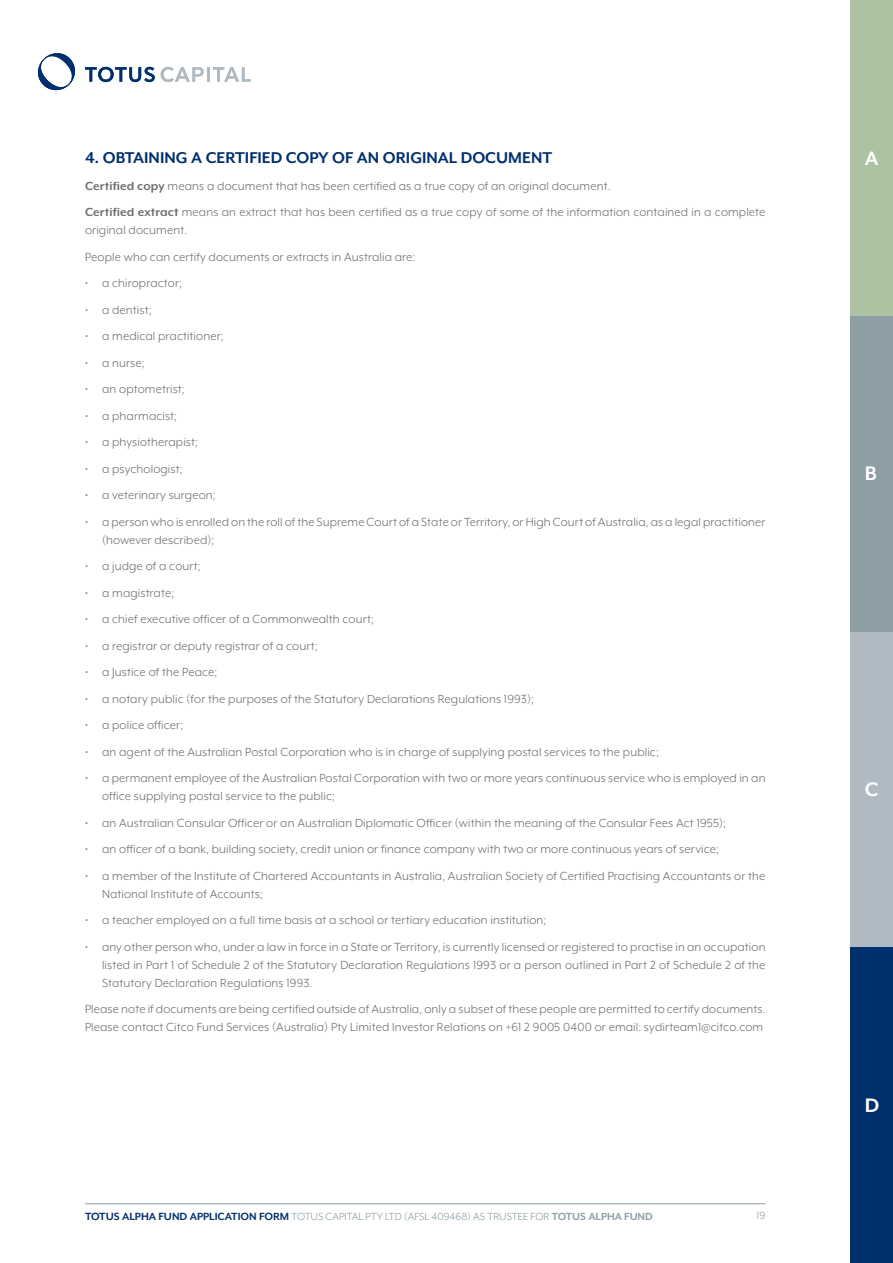
<style>
.page{position:relative;width:893px;height:1263px;background:#fff}
.page>*{position:absolute;margin:0;border:0;box-sizing:border-box;transform-origin:0 0}
.t1{font:700 22.5px "Mr Eaves XL Mod OT";color:#fff}
.t2{font:700 18px "Mr Eaves XL Mod OT";color:#002f6e}
.t3{font:13.5px/18px "Mr Eaves XL Mod OT";letter-spacing:.01em;color:#6d6e71}
.t4{font:12px "Mr Eaves XL Mod OT";color:#8d9fa5}
.t5{font:11.85px "Mr Eaves XL Mod OT";color:#8d9fa5}
.s1{font-weight:700}
.s2{font-weight:700;font-size:12px;color:#002f6e}
</style>
<div class="page">
<hr style="left:85px;top:1203px;width:680px;height:1px;background:#8d9fa5">
<div style="left:850px;top:947px;width:43px;height:316px;background:#002f6e"></div>
<div style="left:850px;top:631px;width:43px;height:316px;background:#afbac2"></div>
<div style="left:850px;top:316px;width:43px;height:315px;background:#8d9fa5"></div>
<div style="left:850px;top:0;width:43px;height:316px;background:#adc2a2"></div>
<svg style="left:38px;top:53px;width:37px;height:37px"></svg>
<svg style="left:85px;top:67px;width:70px;height:15px"></svg>
<svg style="left:161px;top:67px;width:43px;height:15px"></svg>
<hr style="left:207px;top:67px;width:3px;height:15px;background:#afbac2">
<svg style="left:213px;top:67px;width:38px;height:15px"></svg>
<h2 class="t2" style="left:85px;top:149px;width:469px">4. OBTAINING A CERTIFIED COPY OF AN ORIGINAL DOCUMENT</h2>
<p class="t3" style="left:85px;top:172px;width:682px;line-height:26.5px"><span class="s1">Certified copy</span> means a document that has been certified as a true copy of an original document.<br><span class="s1">Certified extract</span> means an extract that has been certified as a true copy of some of the information contained in a complete</p>
<p class="t3" style="left:85px;top:217px;width:332px;line-height:26.5px">original document.<br>People who can certify documents or extracts in Australia are:</p>
<p class="t3" style="left:85px;top:274px;width:98px">• a chiropractor;</p>
<p class="t3" style="left:85px;top:301px;width:68px">• a dentist;</p>
<p class="t3" style="left:85px;top:327px;width:140px">• a medical practitioner;</p>
<p class="t3" style="left:85px;top:354px;width:61px">• a nurse;</p>
<p class="t3" style="left:85px;top:380px;width:101px">• an optometrist;</p>
<p class="t3" style="left:85px;top:407px;width:93px">• a pharmacist;</p>
<p class="t3" style="left:85px;top:433px;width:114px">• a physiotherapist;</p>
<p class="t3" style="left:85px;top:460px;width:99px">• a psychologist;</p>
<p class="t3" style="left:85px;top:486px;width:132px">• a veterinary surgeon;</p>
<p class="t3" style="left:102px;top:513px;width:665px;text-indent:-17px">• a person who is enrolled on the roll of the Supreme Court of a State or Territory, or High Court of Australia, as a legal practitioner (however described);</p>
<p class="t3" style="left:85px;top:557px;width:117px">• a judge of a court;</p>
<p class="t3" style="left:85px;top:584px;width:91px">• a magistrate;</p>
<p class="t3" style="left:85px;top:610px;width:290px">• a chief executive officer of a Commonwealth court;</p>
<p class="t3" style="left:85px;top:637px;width:234px">• a registrar or deputy registrar of a court;</p>
<p class="t3" style="left:85px;top:663px;width:134px">• a Justice of the Peace;</p>
<p class="t3" style="left:85px;top:690px;width:450px">• a notary public (for the purposes of the Statutory Declarations Regulations 1993);</p>
<p class="t3" style="left:85px;top:716px;width:99px">• a police officer;</p>
<p class="t3" style="left:85px;top:743px;width:575px">• an agent of the Australian Postal Corporation who is in charge of supplying postal services to the public;</p>
<p class="t3" style="left:102px;top:769px;width:665px;text-indent:-17px">• a permanent employee of the Australian Postal Corporation with two or more years continuous service who is employed in an office supplying postal service to the public;</p>
<p class="t3" style="left:85px;top:814px;width:642px">• an Australian Consular Officer or an Australian Diplomatic Officer (within the meaning of the Consular Fees Act 1955);</p>
<p class="t3" style="left:85px;top:840px;width:635px">• an officer of a bank, building society, credit union or finance company with two or more continuous years of service;</p>
<p class="t3" style="left:102px;top:867px;width:665px;text-indent:-17px">• a member of the Institute of Chartered Accountants in Australia, Australian Society of Certified Practising Accountants or the<br>National Institute of Accounts;</p>
<p class="t3" style="left:85px;top:911px;width:463px">• a teacher employed on a full time basis at a school or tertiary education institution;</p>
<p class="t3" style="left:102px;top:938px;width:665px;text-align:justify;text-indent:-17px">• any other person who, under a law in force in a State or Territory, is currently licensed or registered to practise in an occupation listed in Part 1 of Schedule 2 of the Statutory Declaration Regulations 1993 or a person outlined in Part 2 of Schedule 2 of the Statutory Declaration Regulations 1993.</p>
<p class="t3" style="left:85px;top:1000px;width:682px">Please note if documents are being certified outside of Australia, only a subset of these people are permitted to certify documents.<br>Please contact Citco Fund Services (Australia) Pty Limited Investor Relations on +61 2 9005 0400 or email: sydirteam1@citco.com</p>
<p class="t5" style="left:85px;top:1210px;width:569px"><span class="s2">TOTUS ALPHA FUND APPLICATION FORM</span> TOTUS CAPITAL PTY LTD (AFSL 409468) AS TRUSTEE FOR <span class="s1">TOTUS ALPHA FUND</span></p>
<p class="t4" style="left:757px;top:1209px;width:10px">19</p>
<h1 class="t1" style="left:865px;top:147px;width:15px">A</h1>
<h1 class="t1" style="left:865px;top:462px;width:13px">B</h1>
<h1 class="t1" style="left:865px;top:778px;width:15px">C</h1>
<h1 class="t1" style="left:865px;top:1094px;width:16px">D</h1>
</div>
